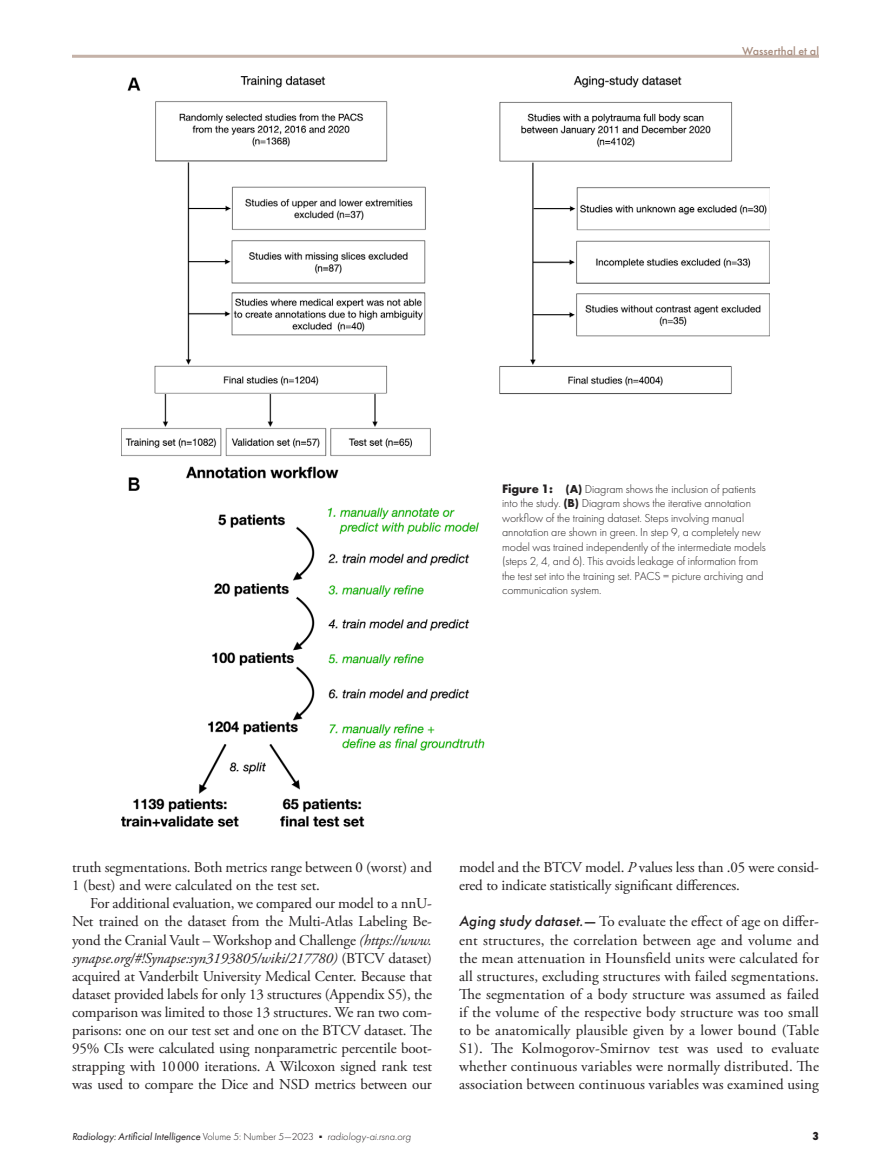
<style>
.page{position:relative;width:891px;height:1175px;background:#fff}
.page>*{position:absolute;margin:0;border:0;box-sizing:border-box;transform-origin:0 0}
.t1{font:15px/18px "Adobe Garamond Pro";letter-spacing:-.01em;color:#231f20}
.t2{font:300 12px/14.4px "Futura PT";letter-spacing:-.01em;color:#231f20}
.t3{font:500 12px "Futura PT";color:#a68b7d}
.t4{font:800 12px "Futura PT Cond";color:#231f20}
.t5{font:italic 10.5px "Futura PT";color:#231f20}
.s1{font-weight:700;font-size:12.75px}
.s2{font-weight:700}
.s3{font-style:italic}
.s4{font-family:"Futura PT";font-weight:500;font-style:italic}
.s5{font-weight:300;font-style:normal}
.s6{font-weight:300}
</style>
<div class="page">
<hr style="left:72px;top:55px;width:747px;height:3px;background:#c5b2a8">
<img style="left:122px;top:76px;width:648px;height:751px">
<p class="t3" style="left:742px;top:44px;width:78px">Wasserthal et al</p>
<p class="t2" style="left:502px;top:482px;width:265px"><span class="s1">Figure 1:</span> <span class="s2">(A)</span> Diagram shows the inclusion of patients into the study. <span class="s2">(B)</span> Diagram shows the iterative annotation workflow of the training dataset. Steps involving manual annotation are shown in green. In step 9, a completely new model was trained independently of the intermediate models (steps 2, 4, and 6). This avoids leakage of information from the test set into the training set. PACS = picture archiving and communication system.</p>
<p class="t1" style="left:72px;top:859px;width:361px">truth segmentations. Both metrics range between 0 (worst) and<br>1 (best) and were calculated on the test set.</p>
<p class="t1" style="left:72px;top:895px;width:362px;text-align:justify;text-indent:18px">For additional evaluation, we compared our model to a nnU-Net trained on the dataset from the Multi-Atlas Labeling Be&shy;yond the Cranial Vault – Workshop and Challenge <span class="s3">(https://www. synapse.org/#!Synapse:syn3193805/wiki/217780)</span> (BTCV dataset) acquired at Vanderbilt University Medical Center. Because that dataset provided labels for only 13 structures (Appendix S5), the comparison was limited to those 13 structures. We ran two com&shy;parisons: one on our test set and one on the BTCV dataset. The 95% CIs were calculated using nonparametric percentile boot&shy;strapping with 10000 iterations. A Wilcoxon signed rank test was used to compare the Dice and NSD metrics between our</p>
<p class="t1" style="left:459px;top:859px;width:362px">model and the BTCV model. <span class="s3">P</span> values less than .05 were consid&shy;ered to indicate statistically significant differences.</p>
<p class="t1" style="left:459px;top:913px;width:362px;text-align:justify"><span class="s4">Aging study dataset.—</span> To evaluate the effect of age on differ&shy;ent structures, the correlation between age and volume and the mean attenuation in Hounsfield units were calculated for all structures, excluding structures with failed segmentations.<br>The segmentation of a body structure was assumed as failed if the volume of the respective body structure was too small to be anatomically plausible given by a lower bound (Table S1). The Kolmogorov-Smirnov test was used to evaluate whether continuous variables were normally distributed. The association between continuous variables was examined using</p>
<p class="t5" style="left:72px;top:1130px;width:340px">Radiology: Artificial Intelligence <span class="s5">Volume 5: Number 5—2023</span> <sup>■</sup> <span class="s6">radiology-ai.rsna.org</span></p>
<p class="t4" style="left:813px;top:1128px;width:8px">3</p>
</div>
